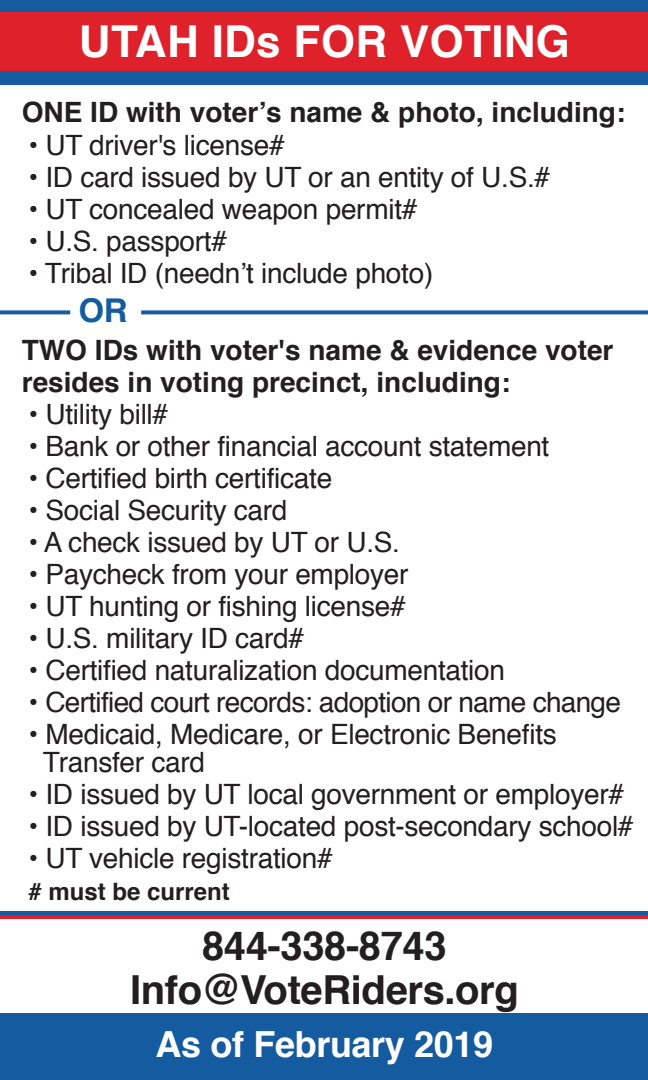
<style>
.page{position:relative;width:648px;height:1080px;background:#fff}
.page>*{position:absolute;margin:0;border:0;box-sizing:border-box;transform-origin:0 0}
.t1{font:700 44px "Helvetica";letter-spacing:.005em;color:#fff}
.t2{font:700 40px/44px "Helvetica";letter-spacing:-.01em;color:#231f20;text-align:center}
.t3{font:700 36px "Helvetica";letter-spacing:-.01em;color:#fff}
.t4{font:700 32.8px "Helvetica";color:#145ba0}
.t5{font:28px/28px "Helvetica";letter-spacing:-.01em;color:#231f20}
.t6{font:700 28px/32px "Helvetica";color:#231f20}
.t7{font:700 24px "Helvetica";color:#231f20}
</style>
<div class="page">
<svg style="left:0;top:915px;width:648px;height:4px;background:#d9222c"></svg>
<div style="left:0;top:0;width:648px;height:85px;background:#145ba0"></div>
<div style="left:0;top:12px;width:648px;height:59px;background:#de212a"></div>
<div style="left:0;top:1014px;width:648px;height:66px;background:#145ba0"></div>
<svg style="left:0;top:911px;width:648px;height:4px;background:#185a9d"></svg>
<svg style="left:141px;top:310px;width:507px;height:4px;background:#2b6ba9"></svg>
<svg style="left:0;top:310px;width:70px;height:4px"></svg>
<h1 class="t1" style="left:79px;top:6px;width:493px">UTAH IDs FOR VOTING</h1>
<p class="t6" style="left:22px;top:97px;width:605px">ONE ID with voter’s name &amp; photo, including:</p>
<p class="t5" style="left:28px;top:132px;width:258px">• UT driver's license#</p>
<p class="t5" style="left:28px;top:164px;width:523px">• ID card issued by UT or an entity of U.S.#</p>
<p class="t5" style="left:28px;top:196px;width:390px">• UT concealed weapon permit#</p>
<p class="t5" style="left:28px;top:228px;width:200px">• U.S. passport#</p>
<p class="t5" style="left:28px;top:260px;width:406px">• Tribal ID (needn’t include photo)</p>
<p class="t4" style="left:78px;top:284px;width:51px">OR</p>
<p class="t6" style="left:22px;top:334px;width:593px">TWO IDs with voter's name &amp; evidence voter resides in voting precinct, including:</p>
<p class="t5" style="left:28px;top:401px;width:141px">• Utility bill#</p>
<p class="t5" style="left:28px;top:433px;width:522px">• Bank or other financial account statement</p>
<p class="t5" style="left:28px;top:465px;width:305px">• Certified birth certificate</p>
<p class="t5" style="left:28px;top:497px;width:261px">• Social Security card</p>
<p class="t5" style="left:28px;top:529px;width:373px">• A check issued by UT or U.S.</p>
<p class="t5" style="left:28px;top:561px;width:382px">• Paycheck from your employer</p>
<p class="t5" style="left:28px;top:593px;width:379px">• UT hunting or fishing license#</p>
<p class="t5" style="left:28px;top:625px;width:277px">• U.S. military ID card#</p>
<p class="t5" style="left:28px;top:657px;width:478px">• Certified naturalization documentation</p>
<p class="t5" style="left:28px;top:689px;width:594px">• Certified court records: adoption or name change</p>
<p class="t5" style="left:43px;top:721px;width:515px;text-indent:-15px">• Medicaid, Medicare, or Electronic Benefits<br>Transfer card</p>
<p class="t5" style="left:28px;top:781px;width:597px">• ID issued by UT local government or employer#</p>
<p class="t5" style="left:28px;top:813px;width:607px">• ID issued by UT-located post-secondary school#</p>
<p class="t5" style="left:28px;top:845px;width:306px">• UT vehicle registration#</p>
<p class="t7" style="left:28px;top:872px;width:203px"># must be current</p>
<h2 class="t2" style="left:130px;top:924px;width:390px">844-338-8743<br>Info@VoteRiders.org</h2>
<p class="t3" style="left:156px;top:1016px;width:339px">As of February 2019</p>
</div>
